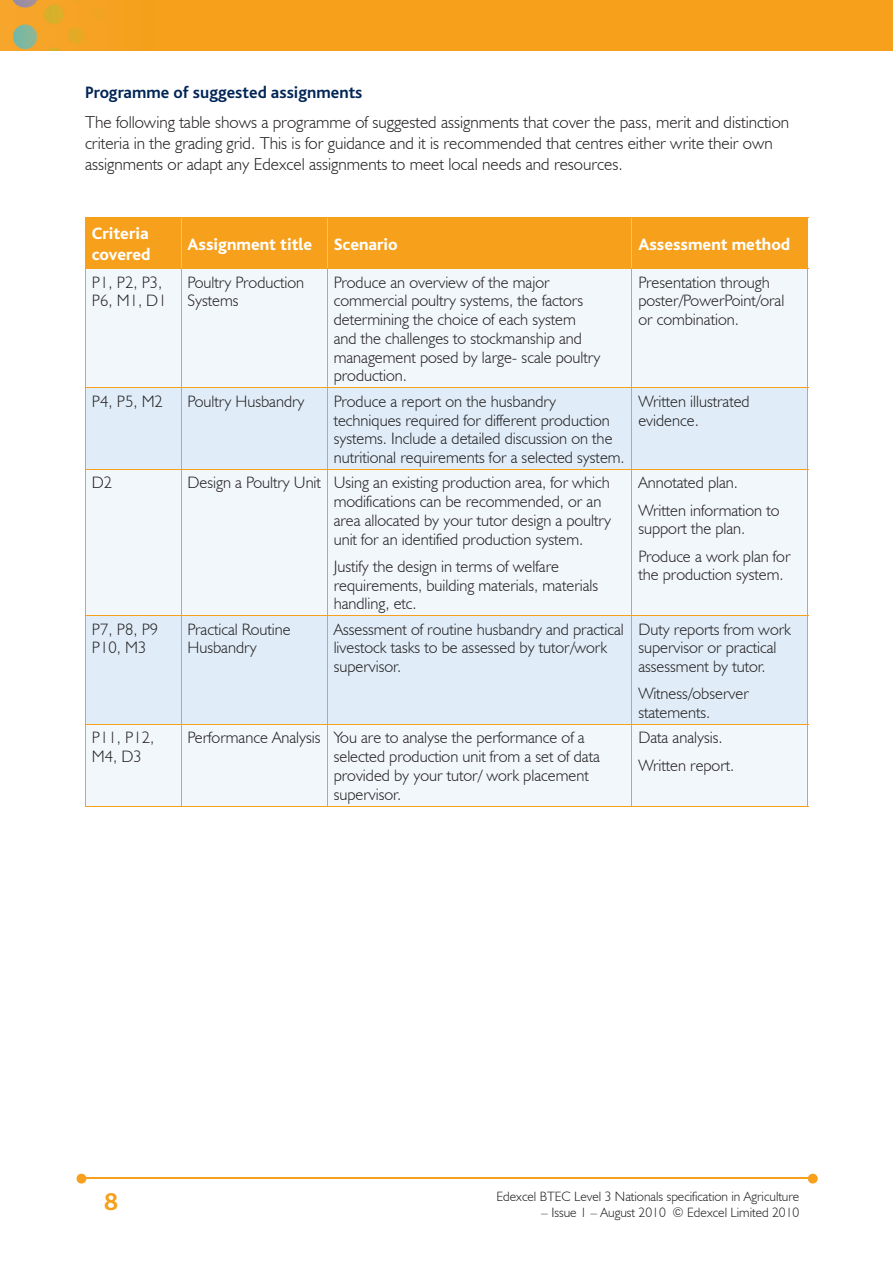
<style>
.page{position:relative;width:893px;height:1263px;background:#fff}
.page>*{position:absolute;margin:0;border:0;box-sizing:border-box;transform-origin:0 0}
.t1{font:700 25.5px "Bliss";color:#f6a01b}
.t2{font:300 17.25px/21px "Humanist 521 BT";color:#231f20}
.t3{font:800 17.25px/21px "Bliss";color:#fff}
.t4{font:700 17.25px "Bliss";color:#002556}
.t5{font:300 16.5px/18.8px "Humanist 521 BT";color:#231f20}
.t6{font:300 13.5px "Humanist 521 BT";color:#231f20}
</style>
<div class="page">
<img style="left:0;top:0;width:893px;height:51px">
<hr style="left:82px;top:1178px;width:728px;height:1px;background:#f6a01b">
<svg style="left:808px;top:1174px;width:10px;height:9px"></svg>
<svg style="left:77px;top:1174px;width:9px;height:9px"></svg>
<div style="left:86px;top:218px;width:721px;height:50px;background:#f6a01b"></div>
<div style="left:86px;top:269px;width:721px;height:537px;background:#f2f7fb"></div>
<svg style="left:86px;top:388px;width:721px;height:336px;fill:#e0edf8"></svg>
<hr style="left:181px;top:218px;width:1px;height:50px;background:#accfed">
<hr style="left:327px;top:218px;width:1px;height:50px;background:#accfed">
<hr style="left:632px;top:218px;width:1px;height:50px;background:#accfed">
<hr style="left:85px;top:218px;width:1px;height:50px;background:#f6a01b">
<hr style="left:807px;top:218px;width:1px;height:50px;background:#f6a01b">
<hr style="left:85px;top:217px;width:96px;height:1px;background:#f6a01b">
<hr style="left:181px;top:217px;width:146px;height:1px;background:#f6a01b">
<hr style="left:327px;top:217px;width:305px;height:1px;background:#f6a01b">
<hr style="left:632px;top:217px;width:176px;height:1px;background:#f6a01b">
<hr style="left:181px;top:269px;width:1px;height:118px;background:#f6a01b">
<hr style="left:327px;top:269px;width:1px;height:118px;background:#f6a01b">
<hr style="left:632px;top:269px;width:1px;height:118px;background:#f6a01b">
<hr style="left:85px;top:269px;width:1px;height:118px;background:#f6a01b">
<hr style="left:807px;top:269px;width:1px;height:118px;background:#f6a01b">
<hr style="left:85px;top:268px;width:96px;height:1px;background:#f6a01b">
<hr style="left:181px;top:268px;width:146px;height:1px;background:#f6a01b">
<hr style="left:327px;top:268px;width:305px;height:1px;background:#f6a01b">
<hr style="left:632px;top:268px;width:176px;height:1px;background:#f6a01b">
<hr style="left:181px;top:388px;width:1px;height:81px;background:#f6a01b">
<hr style="left:327px;top:388px;width:1px;height:81px;background:#f6a01b">
<hr style="left:632px;top:388px;width:1px;height:81px;background:#f6a01b">
<hr style="left:85px;top:388px;width:1px;height:81px;background:#f6a01b">
<hr style="left:807px;top:388px;width:1px;height:81px;background:#f6a01b">
<hr style="left:85px;top:387px;width:96px;height:1px;background:#f6a01b">
<hr style="left:181px;top:387px;width:146px;height:1px;background:#f6a01b">
<hr style="left:327px;top:387px;width:305px;height:1px;background:#f6a01b">
<hr style="left:632px;top:387px;width:176px;height:1px;background:#f6a01b">
<hr style="left:181px;top:470px;width:1px;height:145px;background:#f6a01b">
<hr style="left:327px;top:470px;width:1px;height:145px;background:#f6a01b">
<hr style="left:632px;top:470px;width:1px;height:145px;background:#f6a01b">
<hr style="left:85px;top:470px;width:1px;height:145px;background:#f6a01b">
<hr style="left:807px;top:470px;width:1px;height:145px;background:#f6a01b">
<hr style="left:85px;top:469px;width:96px;height:1px;background:#f6a01b">
<hr style="left:181px;top:469px;width:146px;height:1px;background:#f6a01b">
<hr style="left:327px;top:469px;width:305px;height:1px;background:#f6a01b">
<hr style="left:632px;top:469px;width:176px;height:1px;background:#f6a01b">
<hr style="left:181px;top:616px;width:1px;height:108px;background:#f6a01b">
<hr style="left:327px;top:616px;width:1px;height:108px;background:#f6a01b">
<hr style="left:632px;top:616px;width:1px;height:108px;background:#f6a01b">
<hr style="left:85px;top:616px;width:1px;height:108px;background:#f6a01b">
<hr style="left:807px;top:616px;width:1px;height:108px;background:#f6a01b">
<hr style="left:85px;top:615px;width:96px;height:1px;background:#f6a01b">
<hr style="left:181px;top:615px;width:146px;height:1px;background:#f6a01b">
<hr style="left:327px;top:615px;width:305px;height:1px;background:#f6a01b">
<hr style="left:632px;top:615px;width:176px;height:1px;background:#f6a01b">
<hr style="left:181px;top:725px;width:1px;height:81px;background:#f6a01b">
<hr style="left:327px;top:725px;width:1px;height:81px;background:#f6a01b">
<hr style="left:632px;top:725px;width:1px;height:81px;background:#f6a01b">
<hr style="left:85px;top:806px;width:96px;height:1px;background:#f6a01b">
<hr style="left:181px;top:806px;width:146px;height:1px;background:#f6a01b">
<hr style="left:327px;top:806px;width:305px;height:1px;background:#f6a01b">
<hr style="left:632px;top:806px;width:176px;height:1px;background:#f6a01b">
<hr style="left:85px;top:725px;width:1px;height:81px;background:#f6a01b">
<hr style="left:807px;top:725px;width:1px;height:81px;background:#f6a01b">
<hr style="left:85px;top:724px;width:96px;height:1px;background:#f6a01b">
<hr style="left:181px;top:724px;width:146px;height:1px;background:#f6a01b">
<hr style="left:327px;top:724px;width:305px;height:1px;background:#f6a01b">
<hr style="left:632px;top:724px;width:176px;height:1px;background:#f6a01b">
<p class="t4" style="left:85px;top:84px;width:279px">Programme of suggested assignments</p>
<p class="t2" style="left:85px;top:111px;width:706px">The following table shows a programme of suggested assignments that cover the pass, merit and distinction criteria in the grading grid. This is for guidance and it is recommended that centres either write their own assignments or adapt any Edexcel assignments to meet local needs and resources.</p>
<p class="t3" style="left:92px;top:224px;width:60px">Criteria covered</p>
<p class="t3" style="left:187px;top:234px;width:212px">Assignment title Scenario</p>
<p class="t3" style="left:638px;top:234px;width:153px">Assessment method</p>
<p class="t5" style="left:92px;top:272px;width:76px">P1, P2, P3,<br>P6, M1, D1</p>
<p class="t5" style="left:187px;top:272px;width:118px">Poultry Production<br>Systems</p>
<p class="t5" style="left:334px;top:272px;width:268px">Produce an overview of the major commercial poultry systems, the factors determining the choice of each system and the challenges to stockmanship and management posed by large- scale poultry production.</p>
<p class="t5" style="left:638px;top:272px;width:148px">Presentation through poster/PowerPoint/oral or combination.</p>
<p class="t5" style="left:92px;top:391px;width:73px">P4, P5, M2</p>
<p class="t5" style="left:187px;top:391px;width:119px">Poultry Husbandry</p>
<p class="t5" style="left:334px;top:391px;width:293px">Produce a report on the husbandry techniques required for different production systems. Include a detailed discussion on the nutritional requirements for a selected system.</p>
<p class="t5" style="left:638px;top:391px;width:113px">Written illustrated evidence.</p>
<p class="t5" style="left:92px;top:473px;width:22px">D2</p>
<p class="t5" style="left:334px;top:473px;width:279px;text-indent:-146px">Design a Poultry Unit Using an existing production area, for which modifications can be recommended, or an area allocated by your tutor design a poultry unit for an identified production system.</p>
<p class="t5" style="left:334px;top:556px;width:266px">Justify the design in terms of welfare requirements, building materials, materials handling, etc.</p>
<p class="t5" style="left:638px;top:469px;width:143px;line-height:27.3px">Annotated plan.<br>Written information to</p>
<p class="t5" style="left:638px;top:515px;width:154px;line-height:27.3px">support the plan.<br>Produce a work plan for</p>
<p class="t5" style="left:638px;top:565px;width:147px">the production system.</p>
<p class="t5" style="left:92px;top:619px;width:68px">P7, P8, P9<br>P10, M3</p>
<p class="t5" style="left:187px;top:619px;width:105px">Practical Routine<br>Husbandry</p>
<p class="t5" style="left:334px;top:619px;width:292px">Assessment of routine husbandry and practical livestock tasks to be assessed by tutor/work supervisor.</p>
<p class="t5" style="left:638px;top:619px;width:154px">Duty reports from work supervisor or practical assessment by tutor.</p>
<p class="t5" style="left:638px;top:684px;width:112px">Witness/observer statements.</p>
<p class="t5" style="left:92px;top:728px;width:64px">P11, P12,<br>M4, D3</p>
<p class="t5" style="left:334px;top:728px;width:268px;text-indent:-146px">Performance Analysis You are to analyse the performance of a selected production unit from a set of data provided by your tutor/ work placement supervisor.</p>
<p class="t5" style="left:638px;top:724px;width:97px;line-height:27.3px">Data analysis.<br>Written report.</p>
<h1 class="t1" style="left:104px;top:1189px;width:15px">8</h1>
<p class="t6" style="left:497px;top:1188px;width:304px">Edexcel BTEC Level 3 Nationals specification in Agriculture</p>
<p class="t6" style="left:541px;top:1204px;width:260px">– Issue 1 – August 2010 © Edexcel Limited 2010</p>
</div>
